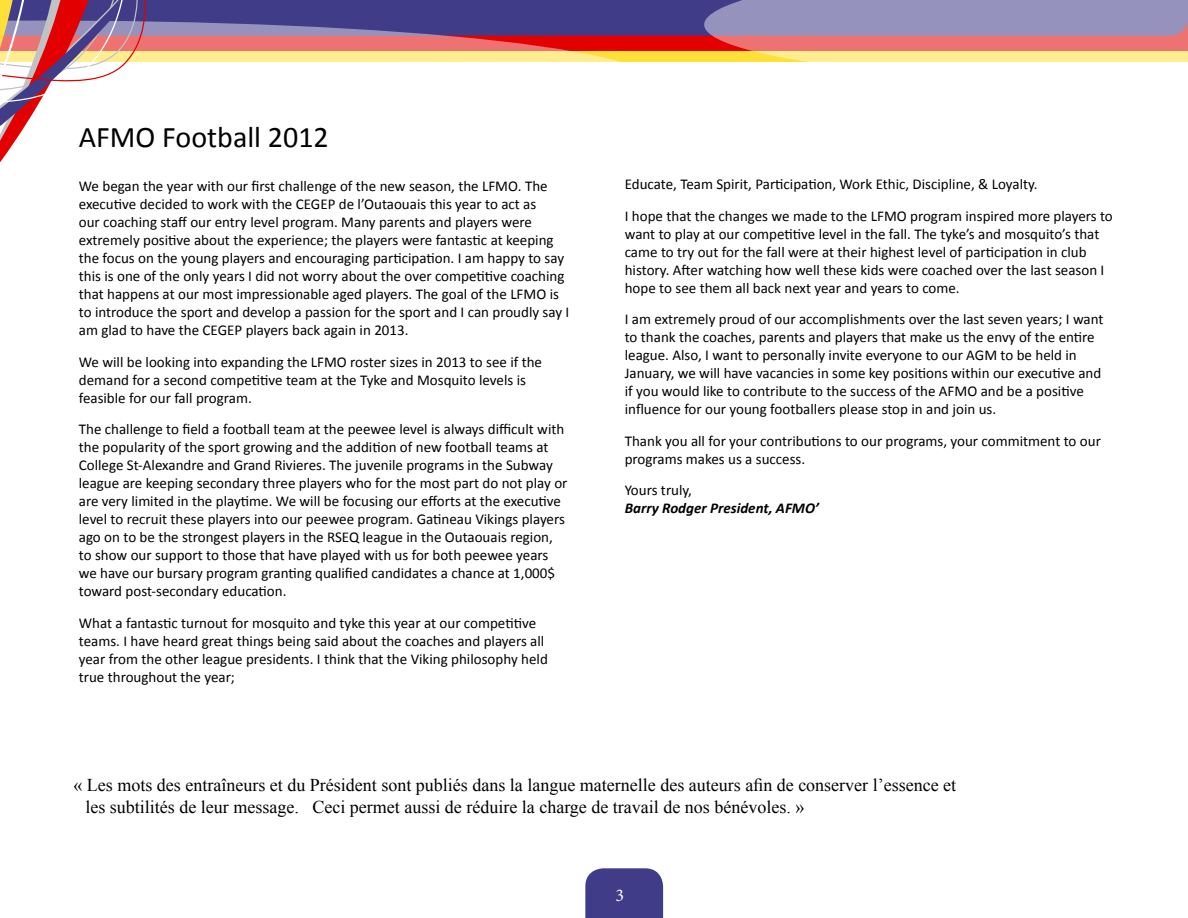
<style>
.page{position:relative;width:1188px;height:918px;background:#fff}
.page>*{position:absolute;margin:0;border:0;box-sizing:border-box;transform-origin:0 0}
.t1{font:30px "Calibri";color:#000}
.t2{font:18px/21.6px "Times New Roman";color:#000}
.t3{font:18px "Minion Pro";color:#fef9fb}
.t4{font:15px/18px "Calibri";color:#000}
.t5{font:italic 700 15px "Calibri";color:#000}
</style>
<div class="page">
<div style="left:585px;top:868px;width:78px;height:50px;background:#403c88"></div>
<div style="left:204px;top:0;width:500px;height:36px;background:#403c88"></div>
<svg style="left:204px;top:16px;width:458px;height:46px;background:#ae7378"></svg>
<svg style="left:704px;top:0;width:484px;height:62px;background:#bd979d"></svg>
<svg style="left:194px;top:0;width:10px;height:62px"></svg>
<svg style="left:188px;top:0;width:6px;height:62px"></svg>
<svg style="left:0;top:0;width:188px;height:163px"></svg>
<h1 class="t1" style="left:79px;top:118px;width:251px">AFMO Football 2012</h1>
<p class="t4" style="left:79px;top:177px;width:492px">We began the year with our first challenge of the new season, the LFMO. The executive decided to work with the CEGEP de l’Outaouais this year to act as<br>our coaching staff our entry level program. Many parents and players were extremely positive about the experience; the players were fantastic at keeping the focus on the young players and encouraging participation. I am happy to say this is one of the only years I did not worry about the over competitive coaching that happens at our most impressionable aged players. The goal of the LFMO is to introduce the sport and develop a passion for the sport and I can proudly say I am glad to have the CEGEP players back again in 2013.</p>
<p class="t4" style="left:79px;top:353px;width:465px">We will be looking into expanding the LFMO roster sizes in 2013 to see if the demand for a second competitive team at the Tyke and Mosquito levels is feasible for our fall program.</p>
<p class="t4" style="left:79px;top:420px;width:490px">The challenge to field a football team at the peewee level is always difficult with the popularity of the sport growing and the addition of new football teams at College St-Alexandre and Grand Rivieres. The juvenile programs in the Subway league are keeping secondary three players who for the most part do not play or are very limited in the playtime. We will be focusing our efforts at the executive level to recruit these players into our peewee program. Gatineau Vikings players ago on to be the strongest players in the RSEQ league in the Outaouais region, to show our support to those that have played with us for both peewee years we have our bursary program granting qualified candidates a chance at 1,000$ toward post-secondary education.</p>
<p class="t4" style="left:79px;top:614px;width:471px">What a fantastic turnout for mosquito and tyke this year at our competitive teams. I have heard great things being said about the coaches and players all year from the other league presidents. I think that the Viking philosophy held true throughout the year;</p>
<p class="t4" style="left:625px;top:169px;width:490px;line-height:31.5px">Educate, Team Spirit, Participation, Work Ethic, Discipline, &amp; Loyalty.<br>I hope that the changes we made to the LFMO program inspired more players to</p>
<p class="t4" style="left:625px;top:225px;width:481px">want to play at our competitive level in the fall. The tyke’s and mosquito’s that came to try out for the fall were at their highest level of participation in club history. After watching how well these kids were coached over the last season I hope to see them all back next year and years to come.</p>
<p class="t4" style="left:625px;top:311px;width:480px">I am extremely proud of our accomplishments over the last seven years; I want to thank the coaches, parents and players that make us the envy of the entire league. Also, I want to personally invite everyone to our AGM to be held in January, we will have vacancies in some key positions within our executive and if you would like to contribute to the success of the AFMO and be a positive influence for our young footballers please stop in and join us.</p>
<p class="t4" style="left:625px;top:432px;width:478px">Thank you all for your contributions to our programs, your commitment to our programs makes us a success.</p>
<p class="t4" style="left:625px;top:482px;width:69px">Yours truly,</p>
<p class="t5" style="left:625px;top:499px;width:196px">Barry Rodger President, AFMO’</p>
<p class="t2" style="left:85px;top:774px;width:872px;text-indent:-12px">« Les mots des entraîneurs et du Président sont publiés dans la langue maternelle des auteurs afin de conserver l’essence et les subtilités de leur message. Ceci permet aussi de réduire la charge de travail de nos bénévoles. »</p>
<p class="t3" style="left:616px;top:883px;width:10px">3</p>
</div>
